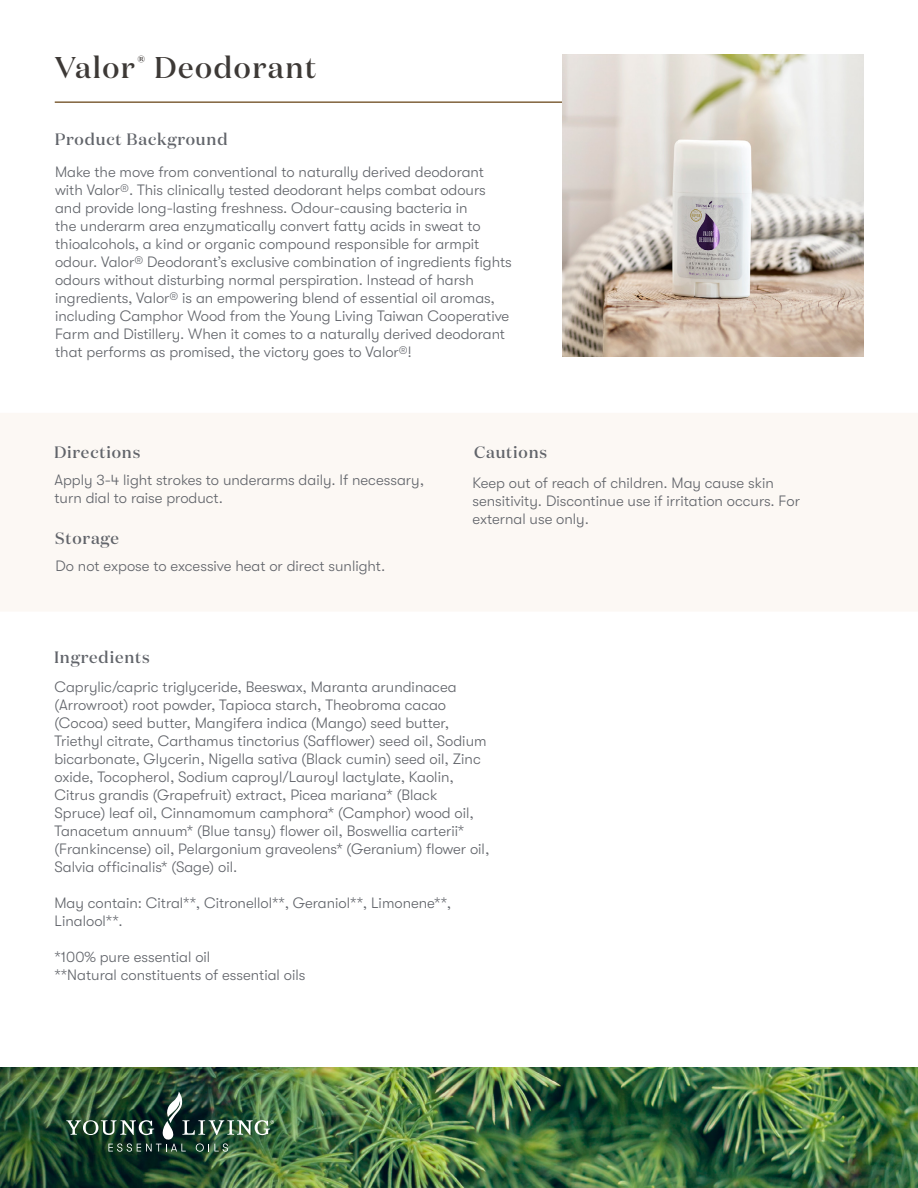
<style>
.page{position:relative;width:918px;height:1188px;background:#fff}
.page>*{position:absolute;margin:0;border:0;box-sizing:border-box;transform-origin:0 0}
.t1{font:500 30px "Domaine Display";letter-spacing:.05em;color:#3d3936}
.t2{font:500 16.5px "Domaine Display";letter-spacing:.05em;color:#61646a}
.t3{font:300 15px/18px "GT Walsheim Pro";color:#61646a}
</style>
<div class="page">
<img style="left:0;top:1067px;width:918px;height:121px">
<div style="left:0;top:413px;width:918px;height:198px;background:#fcf8f4"></div>
<img style="left:66px;top:1092px;width:208px;height:60px">
<hr style="left:55px;top:101px;width:544px;height:2px;background:#80623b">
<img style="left:562px;top:55px;width:302px;height:301px">
<h1 class="t1" style="left:55px;top:49px;width:263px">Valor<sup>®</sup> Deodorant</h1>
<p class="t2" style="left:55px;top:128px;width:174px">Product Background</p>
<p class="t3" style="left:55px;top:163px;width:458px">Make the move from conventional to naturally derived deodorant with Valor®. This clinically tested deodorant helps combat odours and provide long-lasting freshness. Odour-causing bacteria in<br>the underarm area enzymatically convert fatty acids in sweat to thioalcohols, a kind or organic compound responsible for armpit odour. Valor® Deodorant’s exclusive combination of ingredients fights odours without disturbing normal perspiration. Instead of harsh ingredients, Valor® is an empowering blend of essential oil aromas, including Camphor Wood from the Young Living Taiwan Cooperative Farm and Distillery. When it comes to a naturally derived deodorant that performs as promised, the victory goes to Valor®!</p>
<p class="t2" style="left:54px;top:442px;width:88px">Directions</p>
<p class="t2" style="left:474px;top:442px;width:75px">Cautions</p>
<p class="t3" style="left:54px;top:471px;width:371px">Apply 3-4 light strokes to underarms daily. If necessary, turn dial to raise product.</p>
<p class="t3" style="left:473px;top:474px;width:329px">Keep out of reach of children. May cause skin sensitivity. Discontinue use if irritation occurs. For external use only.</p>
<p class="t2" style="left:55px;top:528px;width:66px">Storage</p>
<p class="t3" style="left:56px;top:557px;width:331px">Do not expose to excessive heat or direct sunlight.</p>
<p class="t2" style="left:54px;top:646px;width:97px">Ingredients</p>
<p class="t3" style="left:54px;top:678px;width:436px">Caprylic/capric triglyceride, Beeswax, Maranta arundinacea (Arrowroot) root powder, Tapioca starch, Theobroma cacao (Cocoa) seed butter, Mangifera indica (Mango) seed butter, Triethyl citrate, Carthamus tinctorius (Safflower) seed oil, Sodium bicarbonate, Glycerin, Nigella sativa (Black cumin) seed oil, Zinc oxide, Tocopherol, Sodium caproyl/Lauroyl lactylate, Kaolin, Citrus grandis (Grapefruit) extract, Picea mariana* (Black Spruce) leaf oil, Cinnamomum camphora* (Camphor) wood oil, Tanacetum annuum* (Blue tansy) flower oil, Boswellia carterii* (Frankincense) oil, Pelargonium graveolens* (Geranium) flower oil, Salvia officinalis* (Sage) oil.</p>
<p class="t3" style="left:54px;top:894px;width:398px">May contain: Citral**, Citronellol**, Geraniol**, Limonene**,<br>Linalool**.</p>
<p class="t3" style="left:54px;top:948px;width:252px">*100% pure essential oil<br>**Natural constituents of essential oils</p>
</div>
